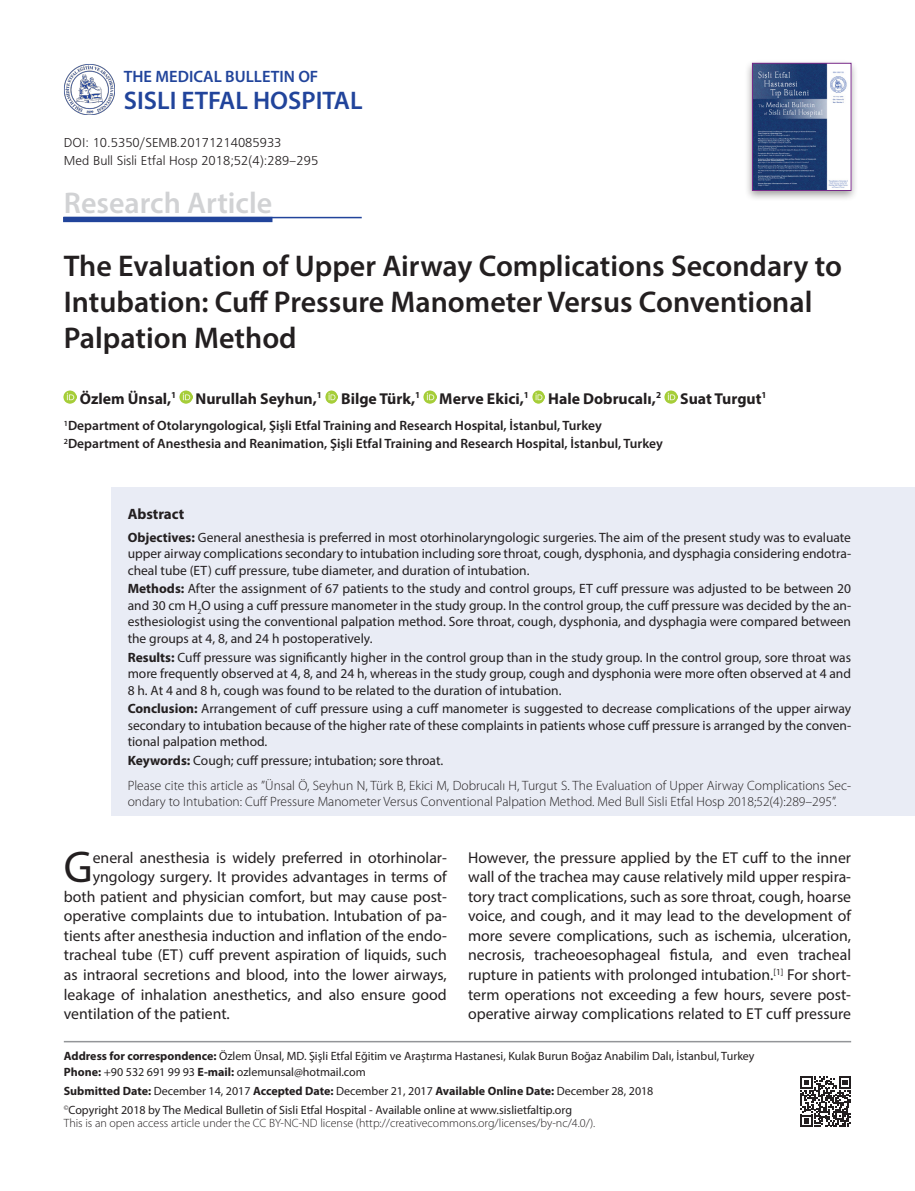
<style>
.page{position:relative;width:915px;height:1191px;background:#fff}
.page>*{position:absolute;margin:0;border:0;box-sizing:border-box;transform-origin:0 0}
.ana_metin_bosluksuz{font:44.7px "Myriad Pro";color:#231f20}
.ana_baslik{font:600 30px/36px "Myriad Pro";color:#231f20}
.ana_baslik-2{font:600 30px "Myriad Pro";color:#d1d2d4}
.ana_baslik-3{font:600 25.5px "Myriad Pro";color:#21449b}
.ana_baslik-4{font:600 16.5px "Myriad Pro";color:#21449b}
.ana_metin_bosluksuz-2{font:15.75px/19.5px "Myriad Pro";color:#231f20;text-align:justify}
.yazar_adları{font:700 15.75px "Myriad Pro";color:#231f20}
.ozet_baslik{font:700 15px "Myriad Pro";color:#231f20}
.ozet{font:13.5px/16.5px "Myriad Pro";color:#231f20;text-align:justify}
.ozet-2{font:300 13.5px/16.5px "Myriad Pro";color:#231f20}
.kurumlar{font:600 13.5px "Myriad Pro";color:#231f20}
.doi{font:13.5px "Frugal Normal Tr";color:#231f20}
.info{font:12px "Myriad Pro";color:#231f20}
.t1{font:300 12px "Myriad Pro";color:#231f20}
.info-2{font:700 12px "Myriad Pro";color:#231f20}
.s1{font-weight:700}
.s2{font-weight:400}
</style>
<div class="page">
<div style="left:112px;top:487px;width:802px;height:328px;background:#e9ecf5"></div>
<svg style="left:64px;top:391px;width:13px;height:12px"></svg>
<svg style="left:179px;top:391px;width:13px;height:12px"></svg>
<svg style="left:325px;top:391px;width:13px;height:12px"></svg>
<svg style="left:423px;top:391px;width:13px;height:12px"></svg>
<svg style="left:532px;top:391px;width:12px;height:12px"></svg>
<svg style="left:664px;top:391px;width:12px;height:12px"></svg>
<hr style="left:64px;top:1041px;width:786px;height:1px;background:#939598">
<hr style="left:64px;top:217px;width:297px;height:1px;background:#21449b">
<div style="left:63px;top:217px;width:209px;height:5px;background:#21449b"></div>
<img style="left:64px;top:64px;width:51px;height:51px">
<div style="left:744px;top:59px;width:114px;height:143px;background:#231f20;opacity:.43"></div>
<img style="left:754px;top:65px;width:94px;height:124px">
<div style="left:752px;top:63px;width:98px;height:128px;border:1px solid #782a89"></div>
<svg style="left:800px;top:1076px;width:50px;height:51px"></svg>
<p class="ana_baslik-4" style="left:124px;top:66px;width:196px">THE MEDICAL BULLETIN OF</p>
<p class="ana_baslik-3" style="left:124px;top:84px;width:240px">SISLI ETFAL HOSPITAL</p>
<p class="doi" style="left:64px;top:135px;width:219px">DOI: 10.5350/SEMB.20171214085933</p>
<p class="doi" style="left:64px;top:153px;width:256px">Med Bull Sisli Etfal Hosp 2018;52(4):289–295</p>
<p class="ana_baslik-2" style="left:64px;top:184px;width:210px">Research Article</p>
<p class="ana_baslik" style="left:64px;top:247px;width:779px">The Evaluation of Upper Airway Complications Secondary to<br>Intubation: Cuff Pressure Manometer Versus Conventional<br>Palpation Method</p>
<p class="yazar_adları" style="left:80px;top:388px;width:688px">Özlem Ünsal,<sup>1</sup> Nurullah Seyhun,<sup>1</sup> Bilge Türk,<sup>1</sup> Merve Ekici,<sup>1</sup> Hale Dobrucalı,<sup>2</sup> Suat Turgut<sup>1</sup></p>
<p class="kurumlar" style="left:64px;top:417px;width:539px"><sup>1</sup>Department of Otolaryngological, Şişli Etfal Training and Research Hospital, İstanbul, Turkey</p>
<p class="kurumlar" style="left:64px;top:435px;width:600px"><sup>2</sup>Department of Anesthesia and Reanimation, Şişli Etfal Training and Research Hospital, İstanbul, Turkey</p>
<p class="ozet_baslik" style="left:128px;top:504px;width:58px">Abstract</p>
<p class="ozet" style="left:128px;top:529px;width:724px"><span class="s1">Objectives:</span> General anesthesia is preferred in most otorhinolaryngologic surgeries. The aim of the present study was to evaluate upper airway complications secondary to intubation including sore throat, cough, dysphonia, and dysphagia considering endotra&shy;cheal tube (ET) cuff pressure, tube diameter, and duration of intubation.</p>
<p class="ozet" style="left:128px;top:580px;width:724px"><span class="s1">Methods:</span> After the assignment of 67 patients to the study and control groups, ET cuff pressure was adjusted to be between 20 and 30 cm H<sub>2</sub>O using a cuff pressure manometer in the study group. In the control group, the cuff pressure was decided by the an&shy;esthesiologist using the conventional palpation method. Sore throat, cough, dysphonia, and dysphagia were compared between the groups at 4, 8, and 24 h postoperatively.</p>
<p class="ozet" style="left:128px;top:648px;width:724px"><span class="s1">Results:</span> Cuff pressure was significantly higher in the control group than in the study group. In the control group, sore throat was more frequently observed at 4, 8, and 24 h, whereas in the study group, cough and dysphonia were more often observed at 4 and 8 h. At 4 and 8 h, cough was found to be related to the duration of intubation.</p>
<p class="ozet" style="left:128px;top:700px;width:724px"><span class="s1">Conclusion:</span> Arrangement of cuff pressure using a cuff manometer is suggested to decrease complications of the upper airway secondary to intubation because of the higher rate of these complaints in patients whose cuff pressure is arranged by the conven&shy;tional palpation method.</p>
<p class="ozet" style="left:128px;top:752px;width:317px"><span class="s1">Keywords:</span> Cough; cuff pressure; intubation; sore throat.</p>
<p class="ozet-2" style="left:128px;top:777px;width:724px">Please cite this article as ”Ünsal Ö, Seyhun N, Türk B, Ekici M, Dobrucalı H, Turgut S. The Evaluation of Upper Airway Complications Sec&shy;ondary to Intubation: Cuff Pressure Manometer Versus Conventional Palpation Method. Med Bull Sisli Etfal Hosp 2018;52(4):289–295”.</p>
<p class="ana_metin_bosluksuz" style="left:64px;top:839px;width:30px">G</p>
<p class="ana_metin_bosluksuz-2" style="left:93px;top:847px;width:355px">eneral anesthesia is widely preferred in otorhinolar-</p>
<p class="ana_metin_bosluksuz-2" style="left:93px;top:866px;width:355px">yngology surgery. It provides advantages in terms of</p>
<p class="ana_metin_bosluksuz-2" style="left:64px;top:886px;width:384px">both patient and physician comfort, but may cause post-</p>
<p class="ana_metin_bosluksuz-2" style="left:64px;top:906px;width:384px">operative complaints due to intubation. Intubation of pa-</p>
<p class="ana_metin_bosluksuz-2" style="left:64px;top:925px;width:384px">tients after anesthesia induction and inflation of the endo-</p>
<p class="ana_metin_bosluksuz-2" style="left:64px;top:945px;width:384px">tracheal tube (ET) cuff prevent aspiration of liquids, such</p>
<p class="ana_metin_bosluksuz-2" style="left:64px;top:964px;width:384px">as intraoral secretions and blood, into the lower airways,</p>
<p class="ana_metin_bosluksuz-2" style="left:64px;top:984px;width:384px">leakage of inhalation anesthetics, and also ensure good</p>
<p class="ana_metin_bosluksuz-2" style="left:64px;top:1003px;width:167px">ventilation of the patient.</p>
<p class="ana_metin_bosluksuz-2" style="left:468px;top:847px;width:384px">However, the pressure applied by the ET cuff to the inner wall of the trachea may cause relatively mild upper respira&shy;tory tract complications, such as sore throat, cough, hoarse voice, and cough, and it may lead to the development of more severe complications, such as ischemia, ulceration, necrosis, tracheoesophageal fistula, and even tracheal rupture in patients with prolonged intubation.<sup>[1]</sup> For short&shy;term operations not exceeding a few hours, severe post&shy;operative airway complications related to ET cuff pressure</p>
<p class="info" style="left:64px;top:1048px;width:692px"><span class="s1">Address for correspondence:</span> Özlem Ünsal, MD. Şişli Etfal Eğitim ve Araştırma Hastanesi, Kulak Burun Boğaz Anabilim Dalı, İstanbul, Turkey</p>
<p class="info" style="left:64px;top:1065px;width:303px"><span class="s1">Phone:</span> +90 532 691 99 93 <span class="s1">E-mail:</span> ozlemunsal@hotmail.com</p>
<p class="info-2" style="left:64px;top:1083px;width:591px">Submitted Date: <span class="s2">December 14, 2017</span> Accepted Date: <span class="s2">December 21, 2017</span> Available Online Date: <span class="s2">December 28, 2018</span></p>
<p class="info" style="left:64px;top:1102px;width:509px"><sup>©</sup>Copyright 2018 by The Medical Bulletin of Sisli Etfal Hospital - Available online at www.sislietfaltip.org</p>
<p class="t1" style="left:64px;top:1116px;width:532px">This is an open access article under the CC BY-NC-ND license (http://creativecommons.org/licenses/by-nc/4.0/).</p>
</div>
